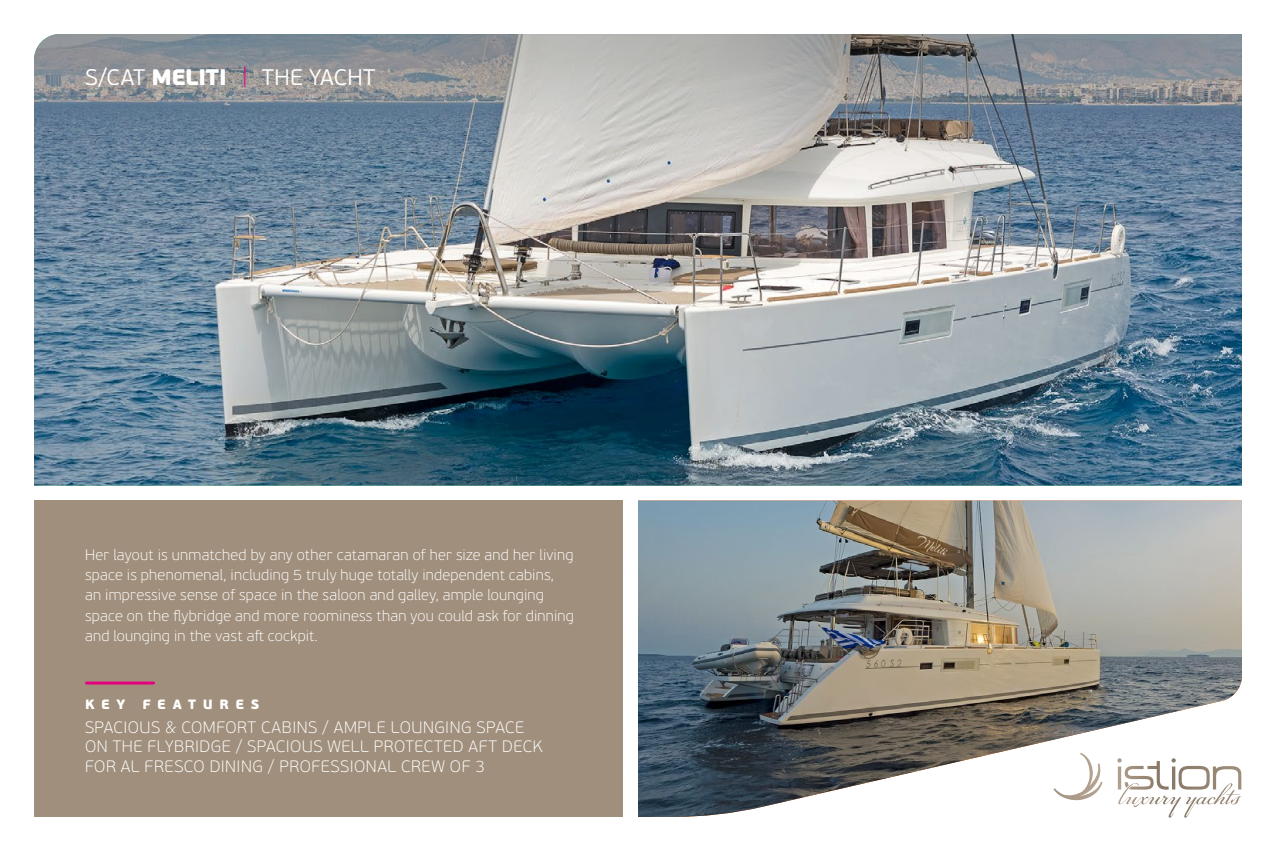
<style>
.page{position:relative;width:1276px;height:851px;background:#fff}
.page>*{position:absolute;margin:0;border:0;box-sizing:border-box;transform-origin:0 0}
.t1{font:300 22.5px "PF Beau Sans Pro";letter-spacing:.015em;color:#fff}
.t2{font:100 16.5px/19.5px "PF Beau Sans Pro";letter-spacing:.03em;color:#fff}
.t3{font:100 15px/20.2px "PF Beau Sans Pro";letter-spacing:.015em;color:#fff}
.t4{font:900 13.5px "PF Beau Sans Pro";letter-spacing:.5em;color:#fff}
.s1{font-weight:900}
.s2{font-weight:100;color:#e6007d}
</style>
<div class="page">
<div style="left:34px;top:500px;width:589px;height:316px;background:#a08f7c"></div>
<img style="left:638px;top:500px;width:604px;height:316px">
<img style="left:34px;top:349px;width:1208px;height:136px">
<hr style="left:87px;top:681px;width:67px;height:3px;background:#e6007d">
<img style="left:34px;top:34px;width:1208px;height:315px">
<h1 class="t1" style="left:85px;top:64px;width:292px">S/CAT <span class="s1">MELITI</span> <span class="s2">|</span> THE YACHT</h1>
<p class="t3" style="left:85px;top:544px;width:490px">Her layout is unmatched by any other catamaran of her size and her living space is phenomenal, including 5 truly huge totally independent cabins,<br>an impressive sense of space in the saloon and galley, ample lounging space on the flybridge and more roominess than you could ask for dinning and lounging in the vast aft cockpit.</p>
<p class="t4" style="left:85px;top:695px;width:176px">KEY FEATURES</p>
<p class="t2" style="left:85px;top:717px;width:459px">SPACIOUS &amp; COMFORT CABINS / AMPLE LOUNGING SPACE<br>ON THE FLYBRIDGE / SPACIOUS WELL PROTECTED AFT DECK<br>FOR AL FRESCO DINING / PROFESSIONAL CREW OF 3</p>
</div>
